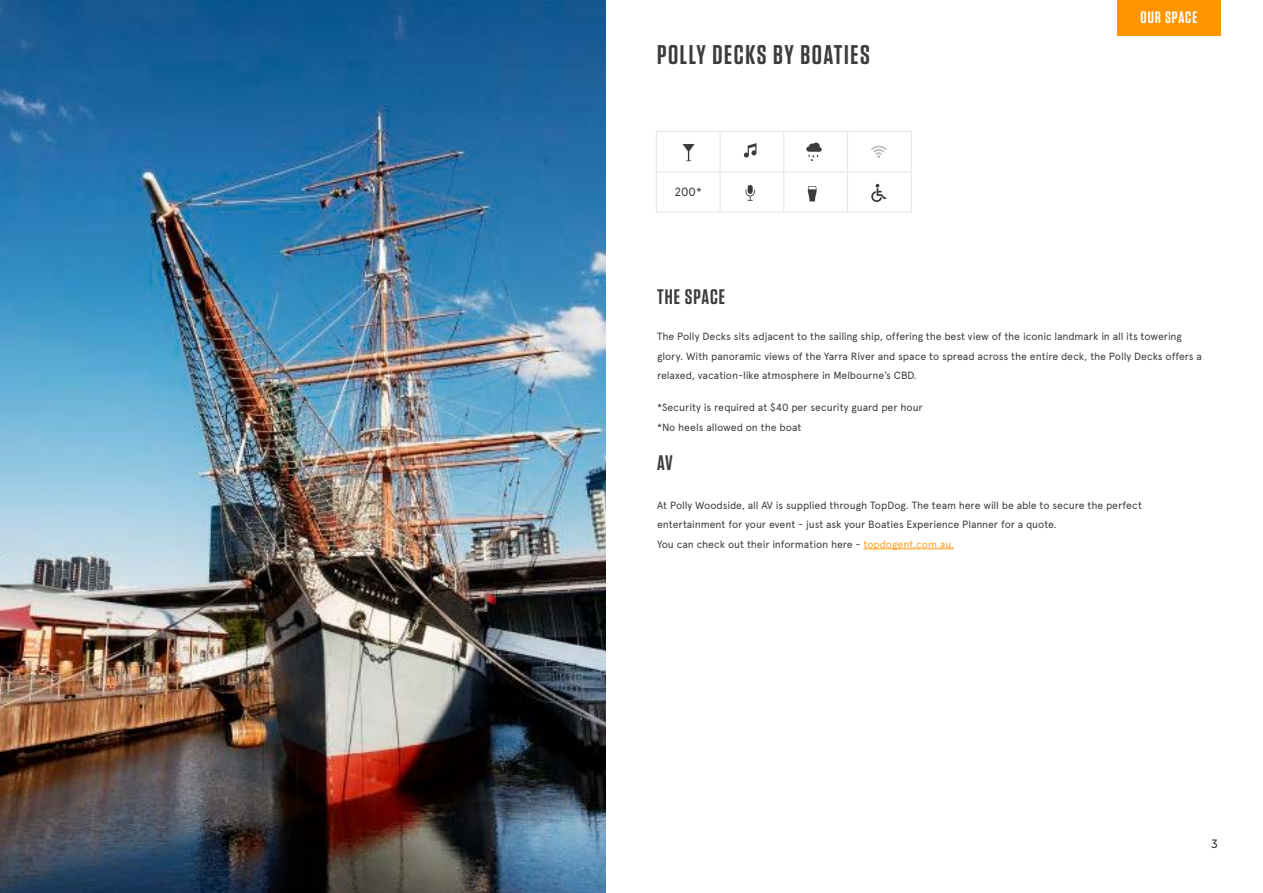
<style>
.page{position:relative;width:1263px;height:893px;background:#fff}
.page>*{position:absolute;margin:0;border:0;box-sizing:border-box;transform-origin:0 0}
.Heading_1_-_Page_Tit{font:600 27px "Tungsten";letter-spacing:.06em;color:#3c3c3b}
.Heading_2_-_Subheadi{font:600 21px "Tungsten";letter-spacing:.05em;color:#3c3c3b}
.Body{font:600 21px "Tungsten";color:#3c3c3b}
.Chapter_2ND{font:600 16.5px "Tungsten";letter-spacing:.06em;color:#fff}
.Table_Centred_normal{font:12px "Apercu Pro";color:#3c3c3b}
.t1{font:12px "Museo Sans 500";color:#3c3c3b}
.Body-2{font:10.5px/19.5px "Apercu Pro";letter-spacing:-.01em;color:#3c3c3b}
.s1{color:#ffa023}
</style>
<div class="page">
<hr style="left:656px;top:131px;width:64px;height:1px;background:#e3e3e3">
<hr style="left:656px;top:132px;width:1px;height:39px;background:#e3e3e3">
<hr style="left:720px;top:131px;width:64px;height:1px;background:#e3e3e3">
<hr style="left:720px;top:132px;width:1px;height:39px;background:#e3e3e3">
<hr style="left:784px;top:131px;width:63px;height:1px;background:#e3e3e3">
<hr style="left:783px;top:132px;width:1px;height:39px;background:#e3e3e3">
<hr style="left:847px;top:131px;width:65px;height:1px;background:#e3e3e3">
<hr style="left:911px;top:132px;width:1px;height:39px;background:#e3e3e3">
<hr style="left:656px;top:171px;width:64px;height:1px;background:#e3e3e3">
<hr style="left:656px;top:172px;width:1px;height:40px;background:#e3e3e3">
<hr style="left:720px;top:171px;width:64px;height:1px;background:#e3e3e3">
<hr style="left:720px;top:172px;width:1px;height:40px;background:#e3e3e3">
<hr style="left:784px;top:171px;width:63px;height:1px;background:#e3e3e3">
<hr style="left:783px;top:172px;width:1px;height:40px;background:#e3e3e3">
<hr style="left:847px;top:171px;width:65px;height:1px;background:#e3e3e3">
<hr style="left:911px;top:172px;width:1px;height:40px;background:#e3e3e3">
<hr style="left:656px;top:212px;width:64px;height:1px;background:#e3e3e3">
<hr style="left:720px;top:212px;width:64px;height:1px;background:#e3e3e3">
<hr style="left:784px;top:212px;width:63px;height:1px;background:#e3e3e3">
<hr style="left:847px;top:212px;width:65px;height:1px;background:#e3e3e3">
<hr style="left:847px;top:132px;width:1px;height:39px;background:#e3e3e3">
<hr style="left:847px;top:172px;width:1px;height:40px;background:#e3e3e3">
<img style="left:0;top:0;width:606px;height:893px">
<hr style="left:863px;top:549px;width:91px;height:1px;background:#ffa023">
<svg style="left:808px;top:186px;width:9px;height:15px"></svg>
<svg style="left:871px;top:146px;width:15px;height:12px"></svg>
<svg style="left:745px;top:189px;width:10px;height:12px"></svg>
<div style="left:748px;top:185px;width:5px;height:9px;background:#3c3c3b;border-radius:3px"></div>
<svg style="left:871px;top:184px;width:15px;height:18px"></svg>
<svg style="left:806px;top:142px;width:16px;height:19px"></svg>
<svg style="left:744px;top:143px;width:12px;height:15px"></svg>
<div style="left:1117px;top:0;width:103px;height:35px;background:#ff9500"></div>
<svg style="left:683px;top:144px;width:11px;height:17px"></svg>
<p class="Heading_1_-_Page_Tit" style="left:657px;top:41px;width:214px">POLLY DECKS BY BOATIES</p>
<p class="Table_Centred_normal" style="left:674px;top:183px;width:29px">200*</p>
<p class="Heading_2_-_Subheadi" style="left:657px;top:286px;width:70px">THE SPACE</p>
<p class="Chapter_2ND" style="left:1140px;top:9px;width:58px">OUR SPACE</p>
<p class="Body-2" style="left:657px;top:326px;width:546px">The Polly Decks sits adjacent to the sailing ship, offering the best view of the iconic landmark in all its towering glory. With panoramic views of the Yarra River and space to spread across the entire deck, the Polly Decks offers a relaxed, vacation-like atmosphere in Melbourne’s CBD.</p>
<p class="Body-2" style="left:657px;top:397px;width:267px">*Security is required at $40 per security guard per hour</p>
<p class="Body-2" style="left:657px;top:417px;width:146px">*No heels allowed on the boat</p>
<p class="Body" style="left:657px;top:451px;width:17px">AV</p>
<p class="Body-2" style="left:657px;top:495px;width:486px">At Polly Woodside, all AV is supplied through TopDog. The team here will be able to secure the perfect entertainment for your event - just ask your Boaties Experience Planner for a quote.</p>
<p class="Body-2" style="left:657px;top:534px;width:299px">You can check out their information here - <span class="s1">topdogent.com.au.</span></p>
<p class="t1" style="left:1211px;top:838px;width:8px">3</p>
</div>
